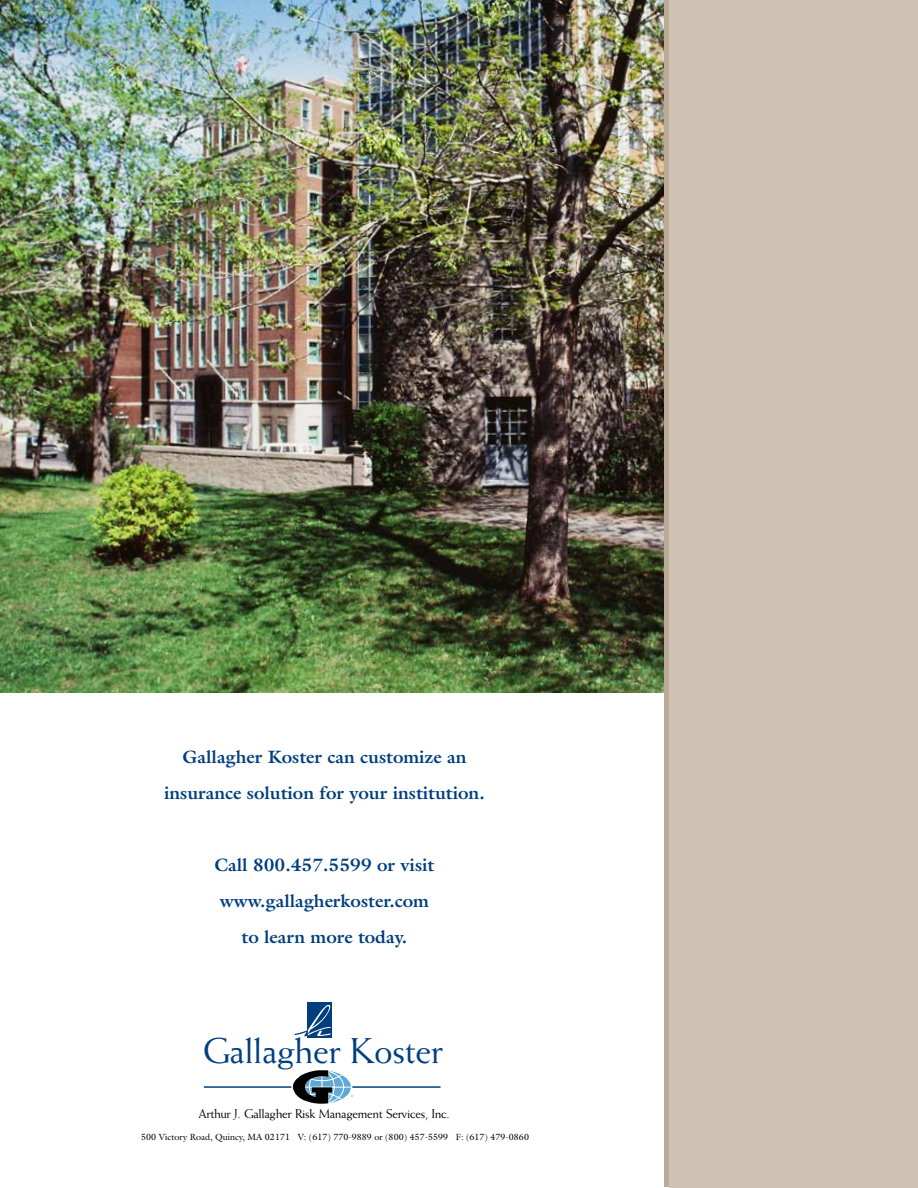
<style>
.page{position:relative;width:918px;height:1188px;background:#fff}
.page>*{position:absolute;margin:0;border:0;box-sizing:border-box;transform-origin:0 0}
.t1{font:36px "Weiss";letter-spacing:-.015em;color:#003e7e}
.t2{font:700 18px/36px "Galliard";color:#003e7e;text-align:center}
.t3{font:12.75px "Weiss";letter-spacing:-.025em;color:#010101}
.t4{font:9px "Galliard";color:#000}
</style>
<div class="page">
<img style="left:0;top:0;width:664px;height:692px">
<div style="left:664px;top:0;width:48px;height:1186px;background:#bcab99"></div>
<div style="left:669px;top:0;width:249px;height:1188px;background:#cfc2b3"></div>
<div style="left:308px;top:1002px;width:24px;height:36px;background:#003e7e"></div>
<svg style="left:295px;top:1004px;width:36px;height:33px"></svg>
<hr style="left:204px;top:1086px;width:237px;height:2px;background:#003e7e">
<svg style="left:292px;top:1070px;width:61px;height:34px"></svg>
<p class="t2" style="left:164px;top:739px;width:322px">Gallagher Koster can customize an insurance solution for your institution.</p>
<p class="t2" style="left:214px;top:847px;width:221px">Call 800.457.5599 or visit www.gallagherkoster.com to learn more today.</p>
<h1 class="t1" style="left:203px;top:1030px;width:241px">Gallagher Koster</h1>
<p class="t3" style="left:199px;top:1106px;width:253px">Arthur J. Gallagher Risk Management Services, Inc.</p>
<p class="t4" style="left:141px;top:1132px;width:389px">500 Victory Road, Quincy, MA 02171 V: (617) 770-9889 or (800) 457-5599 F: (617) 479-0860</p>
</div>
